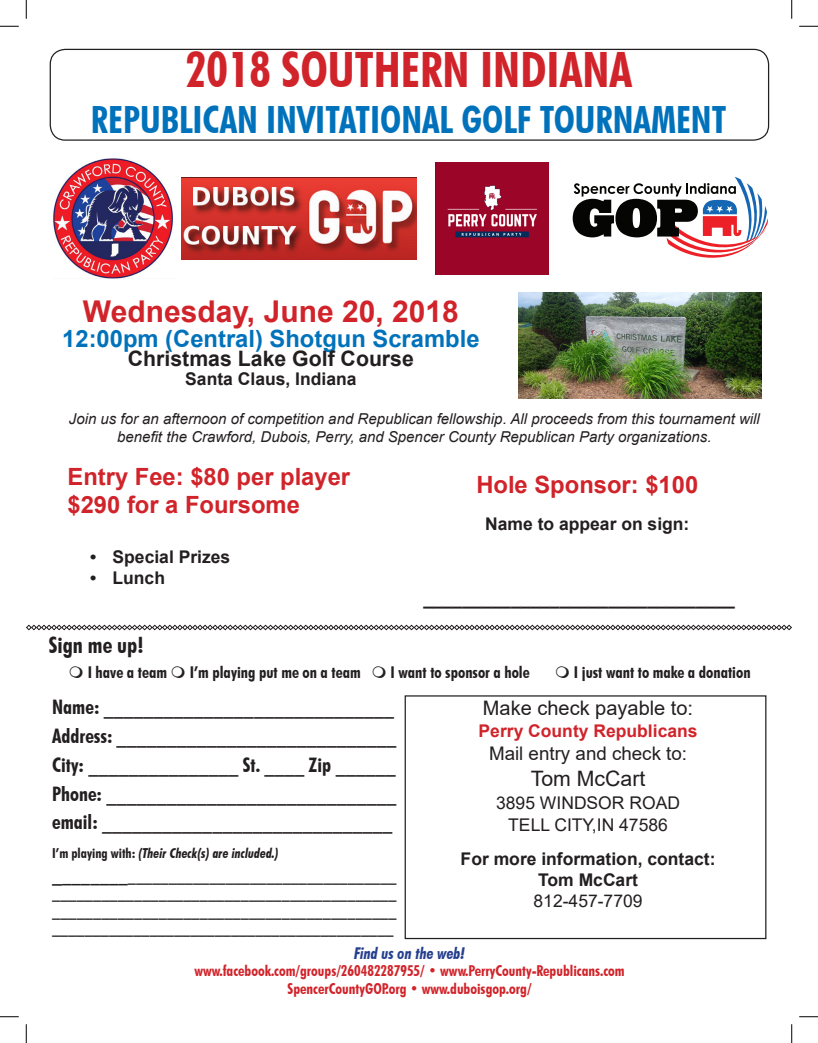
<style>
.page{position:relative;width:818px;height:1043px;background:#fff}
.page>*{position:absolute;margin:0;border:0;box-sizing:border-box;transform-origin:0 0}
.t1{font:700 condensed 48.75px "Futura BT";color:#d1232a}
.t2{font:700 condensed 37.5px "Futura BT";color:#0072bb}
.t3{font:700 30px "Arial";color:#d1232a}
.t4{font:700 23.75px "Arial";color:#d1232a}
.t5{font:700 23.75px "Arial";color:#0072bb}
.t6{font:700 condensed 22.5px "Futura BT";color:#231f20}
.t7{font:700 21.25px "Arial";color:#231f20}
.t8{font:21.25px "Arial";color:#231f20}
.t9{font:700 condensed 20px "Futura BT";color:#231f20}
.t10{font:20px "Arial";color:#231f20}
.t11{font:18.75px "Arial";color:#231f20}
.t12{font:700 17.5px "Arial";color:#231f20}
.t13{font:17.5px "Arial";color:#231f20}
.t14{font:700 17.5px "Arial";color:#d1232a}
.t15{font:700 condensed 16.25px/17.5px "Futura BT";color:#231f20;text-align:justify}
.t16{font:italic 700 condensed 16.25px "Futura BT";color:#253f8e}
.t17{font:italic 15px/18px "Arial";color:#231f20;text-align:center}
.t18{font:700 condensed 15px "Futura BT";color:#d1232a}
.t19{font:italic 700 condensed 13.75px "Futura BT";color:#231f20}
.s1{font-style:normal}
.s2{font-size:20px}
.s3{font-size:18.75px}
</style>
<div class="page">
<div style="left:404px;top:695px;width:362px;height:244px;border:1px solid #231f20"></div>
<div style="left:50px;top:49px;width:719px;height:92px;border:1px solid #231f20;border-radius:15px"></div>
<svg style="left:26px;top:624px;width:765px;height:6px"></svg>
<img style="left:53px;top:159px;width:121px;height:119px">
<svg style="left:572px;top:177px;width:196px;height:81px"></svg>
<img style="left:518px;top:292px;width:243px;height:107px">
<img style="left:182px;top:178px;width:234px;height:81px">
<img style="left:435px;top:162px;width:113px;height:113px">
<svg style="left:0;top:25px;width:19px;height:2px"></svg>
<svg style="left:799px;top:25px;width:19px;height:2px"></svg>
<svg style="left:0;top:1016px;width:19px;height:1px"></svg>
<svg style="left:799px;top:1016px;width:19px;height:1px"></svg>
<svg style="left:25px;top:0;width:2px;height:19px"></svg>
<svg style="left:25px;top:1024px;width:2px;height:18px"></svg>
<svg style="left:791px;top:0;width:1px;height:19px"></svg>
<svg style="left:791px;top:1024px;width:1px;height:18px"></svg>
<p class="t1" style="left:185px;top:40px;width:448px">2018 SOUTHERN INDIANA</p>
<p class="t2" style="left:91px;top:97px;width:636px">REPUBLICAN INVITATIONAL GOLF TOURNAMENT</p>
<p class="t3" style="left:83px;top:290px;width:377px">Wednesday, June 20, 2018</p>
<p class="t5" style="left:62px;top:322px;width:419px">12:00pm (Central) Shotgun Scramble</p>
<p class="t7" style="left:128px;top:343px;width:287px">Christmas Lake Golf Course</p>
<p class="t12" style="left:185px;top:366px;width:173px">Santa Claus, Indiana</p>
<p class="t17" style="left:69px;top:410px;width:692px">Join us for an afternoon of competition and Republican fellowship. All proceeds from this tournament will benefit the Crawford, Dubois, Perry, and Spencer County Republican Party organizations.</p>
<p class="t4" style="left:68px;top:459px;width:284px">Entry Fee: $80 per player</p>
<p class="t4" style="left:68px;top:488px;width:234px">$290 for a Foursome</p>
<p class="t12" style="left:90px;top:544px;width:142px">• Special Prizes</p>
<p class="t12" style="left:90px;top:565px;width:76px">• Lunch</p>
<p class="t4" style="left:476px;top:468px;width:223px">Hole Sponsor: $100</p>
<p class="t12" style="left:485px;top:512px;width:206px">Name to appear on sign:</p>
<p class="t12" style="left:423px;top:587px;width:313px">________________________________</p>
<p class="t6" style="left:49px;top:631px;width:96px">Sign me up!</p>
<p class="t15" style="left:88px;top:663px;width:81px">I have a team</p>
<p class="t15" style="left:190px;top:663px;width:172px">I’m playing put me on a team</p>
<p class="t15" style="left:390px;top:663px;width:141px">I want to sponsor a hole</p>
<p class="t15" style="left:574px;top:663px;width:178px">I just want to make a donation</p>
<p class="t9" style="left:52px;top:695px;width:343px">Name: _____________________________</p>
<p class="t9" style="left:52px;top:723px;width:346px">Address: ____________________________</p>
<p class="t9" style="left:52px;top:752px;width:345px">City: _______________ St. ____ Zip ______</p>
<p class="t9" style="left:52px;top:781px;width:346px">Phone: _____________________________</p>
<p class="t9" style="left:52px;top:810px;width:342px">email: _____________________________</p>
<p class="t19" style="left:52px;top:844px;width:228px"><span class="s1">I’m playing with:</span> (Their Check(s) are included.)</p>
<p class="t15" style="left:52px;top:866px;width:346px"><span class="s2">_</span><span class="s3">_______</span>_________________________________ __________________________________________ __________________________________________ __________________________________________</p>
<p class="t10" style="left:483px;top:694px;width:212px">Make check payable to:</p>
<p class="t14" style="left:478px;top:719px;width:220px">Perry County Republicans</p>
<p class="t11" style="left:489px;top:740px;width:200px">Mail entry and check to:</p>
<p class="t8" style="left:530px;top:764px;width:116px">Tom McCart</p>
<p class="t13" style="left:496px;top:790px;width:185px">3895 WINDSOR ROAD</p>
<p class="t13" style="left:508px;top:813px;width:161px">TELL CITY,IN 47586</p>
<p class="t12" style="left:460px;top:846px;width:256px">For more information, contact:</p>
<p class="t12" style="left:538px;top:867px;width:101px">Tom McCart</p>
<p class="t13" style="left:533px;top:888px;width:110px">812-457-7709</p>
<p class="t16" style="left:354px;top:943px;width:112px">Find us on the web!</p>
<p class="t18" style="left:194px;top:962px;width:432px">www.facebook.com/groups/260482287955/ • www.PerryCounty-Republicans.com</p>
<p class="t18" style="left:287px;top:979px;width:245px">SpencerCountyGOP.org • www.duboisgop.org/</p>
</div>
